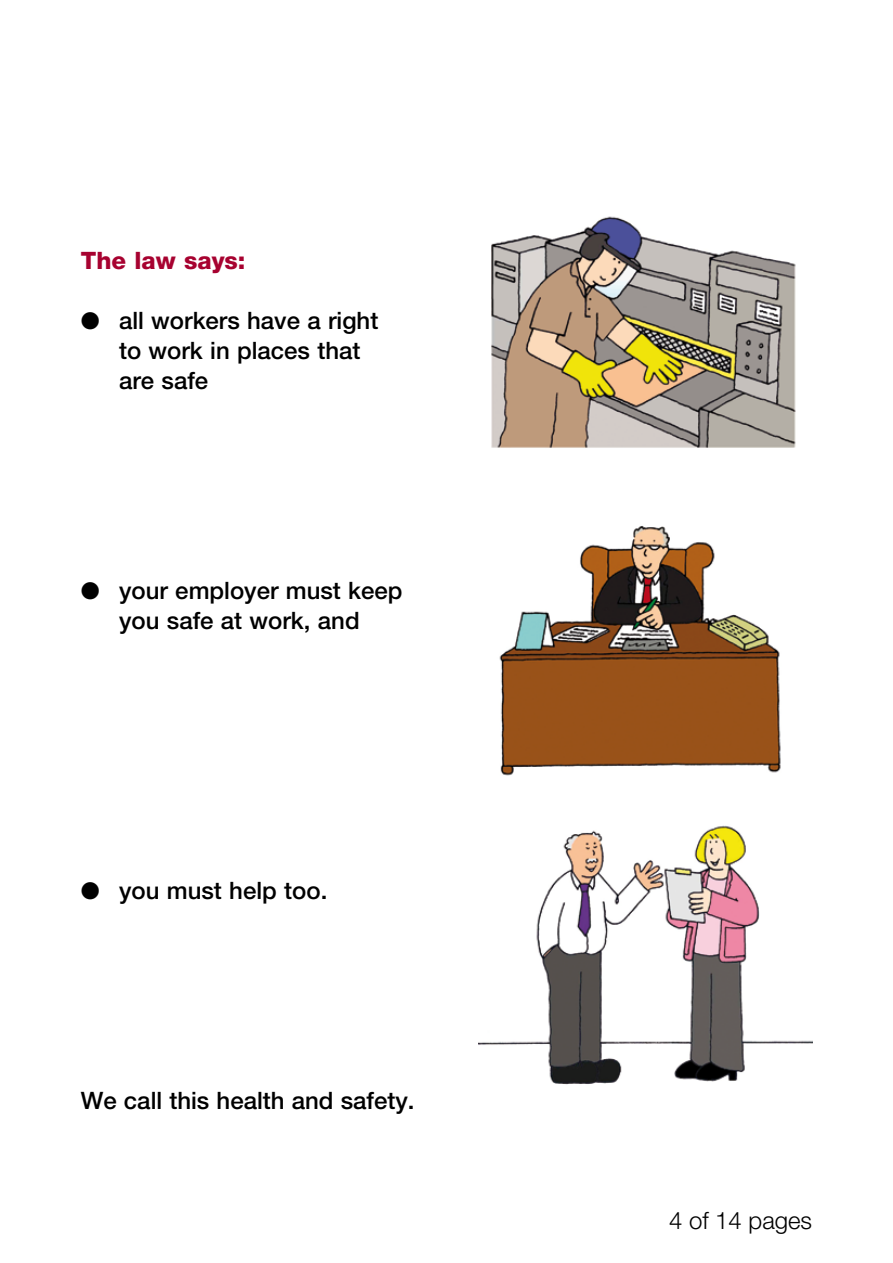
<style>
.page{position:relative;width:893px;height:1263px;background:#fff}
.page>*{position:absolute;margin:0;border:0;box-sizing:border-box;transform-origin:0 0}
.t1{font:500 24px/30px "Helvetica Neue";color:#000}
.t2{font:800 24px "Helvetica Neue";color:#a70230}
.t3{font:300 24px "Helvetica Neue";color:#000}
</style>
<div class="page">
<img style="left:491px;top:216px;width:305px;height:232px">
<img style="left:478px;top:825px;width:334px;height:260px">
<img style="left:499px;top:525px;width:282px;height:251px">
<p class="t2" style="left:81px;top:246px;width:166px">The law says:</p>
<p class="t1" style="left:119px;top:305px;width:261px;text-indent:-38px">● all workers have a right to work in places that are safe</p>
<p class="t1" style="left:81px;top:575px;width:323px;text-align:center">● your employer must keep you safe at work, and</p>
<p class="t1" style="left:81px;top:875px;width:248px">● you must help too.</p>
<p class="t1" style="left:81px;top:1085px;width:335px">We call this health and safety.</p>
<p class="t3" style="left:669px;top:1206px;width:145px">4 of 14 pages</p>
</div>
